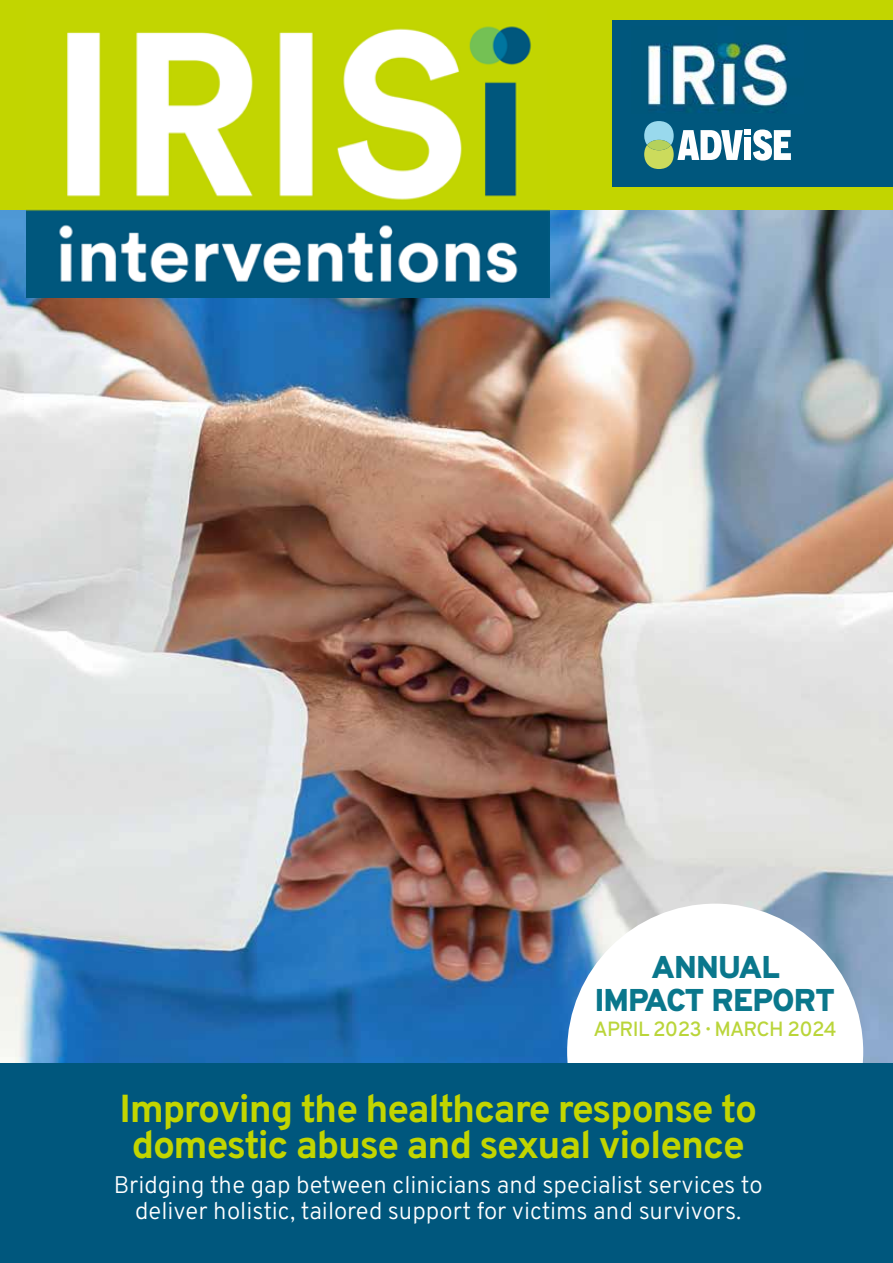
<style>
.page{position:relative;width:893px;height:1263px;background:#fff}
.page>*{position:absolute;margin:0;border:0;box-sizing:border-box;transform-origin:0 0}
.t1{font:700 39px/36px "Overpass";letter-spacing:-.03em;color:#c2d500;text-align:center}
.t2{font:900 31.5px/32.5px "Overpass";letter-spacing:-.03em;color:#0a778c;text-align:center}
.t3{font:300 24px/25.5px "Overpass";color:#fff;text-align:center}
.t4{font:500 20.55px "Overpass";letter-spacing:-.03em;color:#bad53a}
.s1{font-weight:700}
</style>
<div class="page">
<img style="left:0;top:209px;width:893px;height:854px">
<div style="left:0;top:0;width:893px;height:209px;background:#c2d500"></div>
<img style="left:27px;top:26px;width:522px;height:271px">
<div style="left:612px;top:20px;width:281px;height:167px;background:#00577d"></div>
<svg style="left:644px;top:121px;width:147px;height:48px"></svg>
<img style="left:647px;top:42px;width:141px;height:71px">
<div style="left:567px;top:904px;width:296px;height:296px;background:#fff;border-radius:50%"></div>
<div style="left:0;top:1063px;width:893px;height:200px;background:#00577d"></div>
<h2 class="t2" style="left:595px;top:950px;width:241px">ANNUAL<br>IMPACT REPORT</h2>
<p class="t4" style="left:594px;top:1013px;width:245px">APRIL 2023 <span class="s1">∙</span> MARCH 2024</p>
<h1 class="t1" style="left:119px;top:1089px;width:639px">Improving the healthcare response to domestic abuse and sexual violence</h1>
<p class="t3" style="left:114px;top:1171px;width:651px">Bridging the gap between clinicians and specialist services to deliver holistic, tailored support for victims and survivors.</p>
</div>
